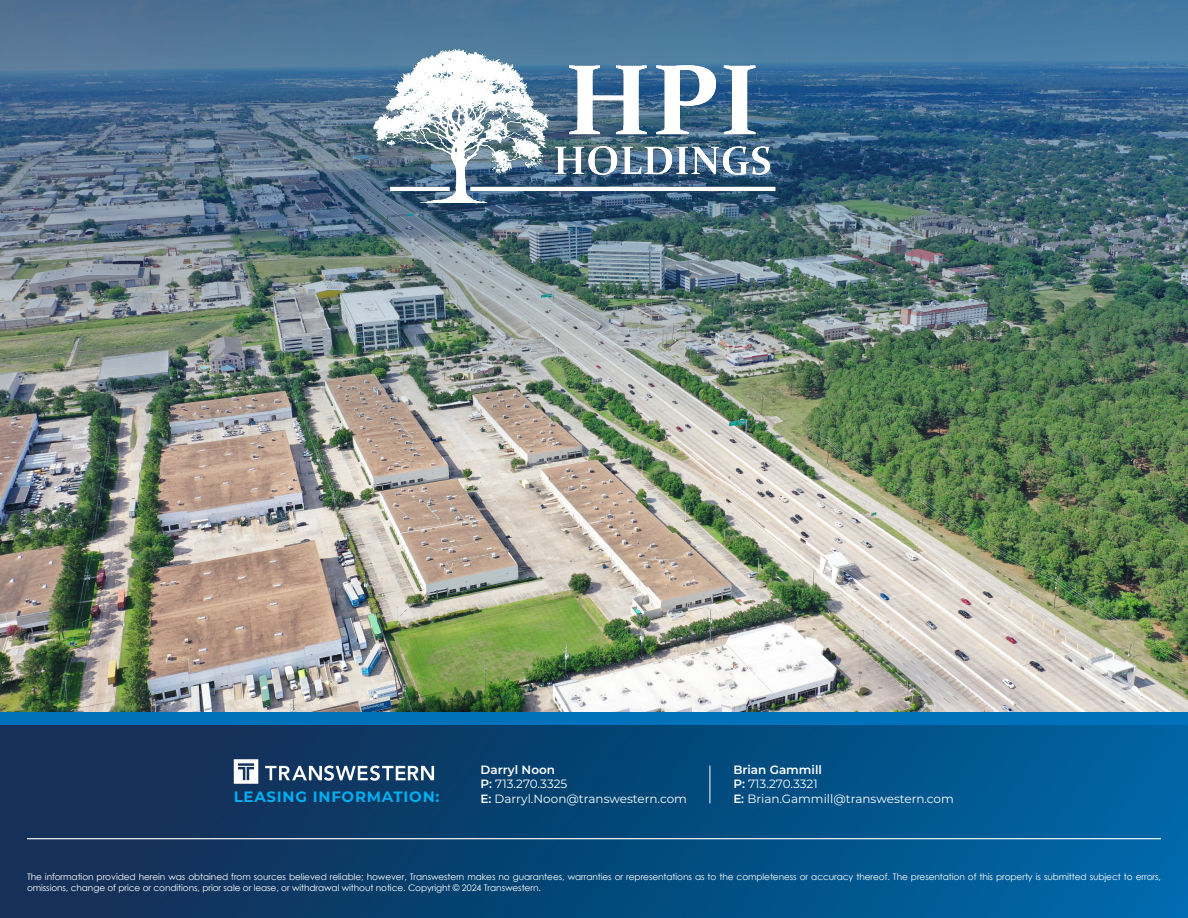
<style>
.page{position:relative;width:1188px;height:918px;background:#fff}
.page>*{position:absolute;margin:0;border:0;box-sizing:border-box;transform-origin:0 0}
.t1{font:700 15px "Montserrat";letter-spacing:.05em;color:#00aeef}
.H1{font:12px "Montserrat";color:#fff}
.H1-2{font:600 12px "Montserrat";color:#fff}
.t2{font:9px/10.8px "Century Gothic";letter-spacing:-.01em;color:#fff}
.s1{font-weight:600}
</style>
<div class="page">
<img style="left:0;top:661px;width:1188px;height:51px">
<img style="left:0;top:0;width:1188px;height:661px">
<div style="left:0;top:718px;width:1188px;height:200px;background:linear-gradient(to right,#14294e,#0065a4)"></div>
<div style="left:0;top:712px;width:1188px;height:13px;background:#0072bc"></div>
<hr style="left:27px;top:838px;width:1134px;height:1px;background:#fff">
<hr style="left:709px;top:766px;width:1px;height:37px;background:#fff">
<svg style="left:234px;top:759px;width:24px;height:25px"></svg>
<svg style="left:265px;top:766px;width:169px;height:15px"></svg>
<img style="left:373px;top:49px;width:442px;height:154px">
<p class="H1-2" style="left:733px;top:761px;width:90px">Brian Gammill</p>
<p class="H1" style="left:733px;top:776px;width:86px"><span class="s1">P:</span> 713.270.3321</p>
<p class="H1-2" style="left:481px;top:761px;width:76px">Darryl Noon</p>
<p class="H1" style="left:481px;top:776px;width:88px"><span class="s1">P:</span> 713.270.3325</p>
<p class="H1" style="left:481px;top:790px;width:208px"><span class="s1">E:</span> Darryl.Noon@transwestern.com</p>
<p class="t1" style="left:234px;top:786px;width:207px">LEASING INFORMATION:</p>
<p class="H1" style="left:733px;top:790px;width:222px"><span class="s1">E:</span> Brian.Gammill@transwestern.com</p>
<p class="t2" style="left:27px;top:871px;width:1136px">The information provided herein was obtained from sources believed reliable; however, Transwestern makes no guarantees, warranties or representations as to the completeness or accuracy thereof. The presentation of this property is submitted subject to errors, omissions, change of price or conditions, prior sale or lease, or withdrawal without notice. Copyright © 2024 Transwestern.</p>
</div>
